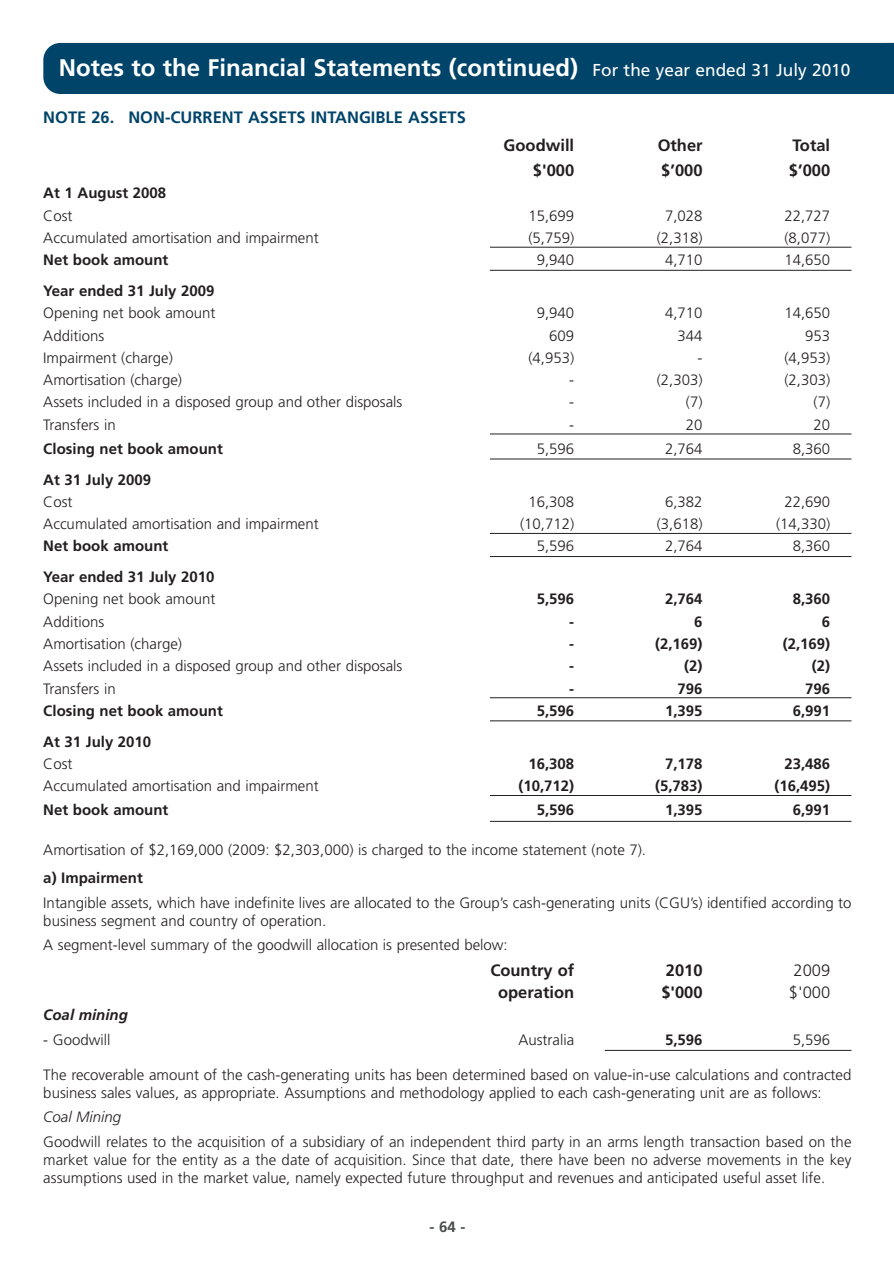
<style>
.page{position:relative;width:894px;height:1263px;background:#fff}
.page>*{position:absolute;margin:0;border:0;box-sizing:border-box;transform-origin:0 0}
.t1{font:700 24px "Frutiger";color:#fff}
.t2{font:700 16.5px "Frutiger";color:#231f20}
.t3{font:700 16.5px "Frutiger";color:#00446a}
.t4{font:300 16.5px "Frutiger";color:#231f20}
.t5{font:300 15px/18px "Frutiger";color:#231f20}
.t6{font:700 15px "Frutiger";color:#231f20}
.t7{font:italic 700 15px "Frutiger";color:#231f20}
.t8{font:italic 300 15px "Frutiger";color:#231f20}
.t9{font:700 15px "Frutiger";color:#4b4c4d}
.s1{font-weight:400;font-size:17.25px}
</style>
<div class="page">
<div style="left:43px;top:43px;width:851px;height:51px;background:#00446a"></div>
<hr style="left:490px;top:247px;width:361px;height:1px;background:#231f20">
<hr style="left:490px;top:270px;width:361px;height:1px;background:#231f20">
<hr style="left:490px;top:433px;width:361px;height:1px;background:#231f20">
<hr style="left:490px;top:458px;width:361px;height:1px;background:#231f20">
<hr style="left:490px;top:533px;width:361px;height:1px;background:#231f20">
<hr style="left:490px;top:556px;width:361px;height:1px;background:#231f20">
<hr style="left:490px;top:697px;width:361px;height:1px;background:#231f20">
<hr style="left:490px;top:720px;width:361px;height:1px;background:#231f20">
<hr style="left:490px;top:795px;width:361px;height:1px;background:#231f20">
<hr style="left:490px;top:821px;width:361px;height:1px;background:#231f20">
<hr style="left:605px;top:1050px;width:246px;height:1px;background:#231f20">
<h1 class="t1" style="left:59px;top:58px;width:793px">Notes to the Financial Statements (continued) <span class="s1">For the year ended 31 July 2010</span></h1>
<p class="t3" style="left:43px;top:111px;width:424px">NOTE 26. NON-CURRENT ASSETS INTANGIBLE ASSETS</p>
<p class="t2" style="left:503px;top:139px;width:72px">Goodwill</p>
<p class="t2" style="left:657px;top:139px;width:46px">Other</p>
<p class="t2" style="left:792px;top:139px;width:39px">Total</p>
<p class="t2" style="left:533px;top:163px;width:43px">$'000</p>
<p class="t2" style="left:661px;top:163px;width:43px">$’000</p>
<p class="t2" style="left:789px;top:163px;width:43px">$’000</p>
<p class="t6" style="left:43px;top:187px;width:124px">At 1 August 2008</p>
<p class="t5" style="left:43px;top:208px;width:31px">Cost</p>
<p class="t5" style="left:528px;top:208px;width:47px">15,699</p>
<p class="t5" style="left:665px;top:208px;width:39px">7,028</p>
<p class="t5" style="left:784px;top:208px;width:47px">22,727</p>
<p class="t5" style="left:43px;top:230px;width:277px">Accumulated amortisation and impairment</p>
<p class="t5" style="left:528px;top:230px;width:47px">(5,759)</p>
<p class="t5" style="left:657px;top:230px;width:47px">(2,318)</p>
<p class="t5" style="left:784px;top:230px;width:47px">(8,077)</p>
<p class="t6" style="left:43px;top:254px;width:126px">Net book amount</p>
<p class="t5" style="left:537px;top:252px;width:39px">9,940</p>
<p class="t5" style="left:665px;top:252px;width:39px">4,710</p>
<p class="t5" style="left:784px;top:252px;width:47px">14,650</p>
<p class="t6" style="left:43px;top:285px;width:173px">Year ended 31 July 2009</p>
<p class="t5" style="left:43px;top:305px;width:174px">Opening net book amount</p>
<p class="t5" style="left:537px;top:305px;width:39px">9,940</p>
<p class="t5" style="left:665px;top:305px;width:39px">4,710</p>
<p class="t5" style="left:784px;top:305px;width:47px">14,650</p>
<p class="t5" style="left:43px;top:327px;width:62px">Additions</p>
<p class="t5" style="left:549px;top:327px;width:27px">609</p>
<p class="t5" style="left:677px;top:327px;width:27px">344</p>
<p class="t5" style="left:805px;top:327px;width:27px">953</p>
<p class="t5" style="left:43px;top:350px;width:131px">Impairment (charge)</p>
<p class="t5" style="left:528px;top:350px;width:47px">(4,953)</p>
<p class="t5" style="left:697px;top:350px;width:6px">-</p>
<p class="t5" style="left:784px;top:350px;width:47px">(4,953)</p>
<p class="t5" style="left:43px;top:372px;width:140px">Amortisation (charge)</p>
<p class="t5" style="left:569px;top:372px;width:6px">-</p>
<p class="t5" style="left:657px;top:372px;width:47px">(2,303)</p>
<p class="t5" style="left:784px;top:372px;width:47px">(2,303)</p>
<p class="t5" style="left:43px;top:394px;width:360px">Assets included in a disposed group and other disposals</p>
<p class="t5" style="left:569px;top:394px;width:6px">-</p>
<p class="t5" style="left:686px;top:394px;width:18px">(7)</p>
<p class="t5" style="left:813px;top:394px;width:18px">(7)</p>
<p class="t5" style="left:43px;top:416px;width:74px">Transfers in</p>
<p class="t5" style="left:569px;top:416px;width:6px">-</p>
<p class="t5" style="left:686px;top:416px;width:18px">20</p>
<p class="t5" style="left:813px;top:416px;width:18px">20</p>
<p class="t6" style="left:43px;top:443px;width:181px">Closing net book amount</p>
<p class="t5" style="left:537px;top:441px;width:39px">5,596</p>
<p class="t5" style="left:665px;top:441px;width:39px">2,764</p>
<p class="t5" style="left:792px;top:441px;width:39px">8,360</p>
<p class="t6" style="left:43px;top:473px;width:109px">At 31 July 2009</p>
<p class="t5" style="left:43px;top:494px;width:31px">Cost</p>
<p class="t5" style="left:528px;top:494px;width:47px">16,308</p>
<p class="t5" style="left:665px;top:494px;width:39px">6,382</p>
<p class="t5" style="left:784px;top:494px;width:47px">22,690</p>
<p class="t5" style="left:43px;top:516px;width:277px">Accumulated amortisation and impairment</p>
<p class="t5" style="left:520px;top:516px;width:56px">(10,712)</p>
<p class="t5" style="left:657px;top:516px;width:47px">(3,618)</p>
<p class="t5" style="left:776px;top:516px;width:56px">(14,330)</p>
<p class="t6" style="left:43px;top:540px;width:126px">Net book amount</p>
<p class="t5" style="left:537px;top:538px;width:39px">5,596</p>
<p class="t5" style="left:665px;top:538px;width:39px">2,764</p>
<p class="t5" style="left:792px;top:538px;width:39px">8,360</p>
<p class="t6" style="left:43px;top:571px;width:173px">Year ended 31 July 2010</p>
<p class="t5" style="left:43px;top:591px;width:174px">Opening net book amount</p>
<p class="t6" style="left:537px;top:593px;width:39px">5,596</p>
<p class="t6" style="left:665px;top:593px;width:39px">2,764</p>
<p class="t6" style="left:792px;top:593px;width:39px">8,360</p>
<p class="t5" style="left:43px;top:614px;width:62px">Additions</p>
<p class="t6" style="left:569px;top:615px;width:6px">-</p>
<p class="t6" style="left:694px;top:615px;width:10px">6</p>
<p class="t6" style="left:822px;top:615px;width:10px">6</p>
<p class="t5" style="left:43px;top:636px;width:140px">Amortisation (charge)</p>
<p class="t6" style="left:569px;top:638px;width:6px">-</p>
<p class="t6" style="left:655px;top:638px;width:49px">(2,169)</p>
<p class="t6" style="left:782px;top:638px;width:49px">(2,169)</p>
<p class="t5" style="left:43px;top:658px;width:360px">Assets included in a disposed group and other disposals</p>
<p class="t6" style="left:569px;top:660px;width:6px">-</p>
<p class="t6" style="left:684px;top:660px;width:20px">(2)</p>
<p class="t6" style="left:812px;top:660px;width:20px">(2)</p>
<p class="t5" style="left:43px;top:680px;width:74px">Transfers in</p>
<p class="t6" style="left:569px;top:682px;width:6px">-</p>
<p class="t6" style="left:677px;top:682px;width:27px">796</p>
<p class="t6" style="left:805px;top:682px;width:27px">796</p>
<p class="t6" style="left:43px;top:704px;width:181px">Closing net book amount</p>
<p class="t6" style="left:537px;top:704px;width:39px">5,596</p>
<p class="t6" style="left:665px;top:704px;width:39px">1,395</p>
<p class="t6" style="left:792px;top:704px;width:39px">6,991</p>
<p class="t6" style="left:43px;top:735px;width:109px">At 31 July 2010</p>
<p class="t5" style="left:43px;top:756px;width:31px">Cost</p>
<p class="t6" style="left:528px;top:757px;width:47px">16,308</p>
<p class="t6" style="left:665px;top:757px;width:39px">7,178</p>
<p class="t6" style="left:784px;top:757px;width:47px">23,486</p>
<p class="t5" style="left:43px;top:778px;width:277px">Accumulated amortisation and impairment</p>
<p class="t6" style="left:518px;top:780px;width:57px">(10,712)</p>
<p class="t6" style="left:655px;top:780px;width:49px">(5,783)</p>
<p class="t6" style="left:774px;top:780px;width:57px">(16,495)</p>
<p class="t6" style="left:43px;top:804px;width:126px">Net book amount</p>
<p class="t6" style="left:537px;top:804px;width:39px">5,596</p>
<p class="t6" style="left:665px;top:804px;width:39px">1,395</p>
<p class="t6" style="left:792px;top:804px;width:39px">6,991</p>
<p class="t5" style="left:43px;top:841px;width:604px">Amortisation of $2,169,000 (2009: $2,303,000) is charged to the income statement (note 7).</p>
<p class="t6" style="left:43px;top:872px;width:101px">a) Impairment</p>
<p class="t5" style="left:43px;top:894px;width:809px">Intangible assets, which have indefinite lives are allocated to the Group’s cash-generating units (CGU’s) identified according to business segment and country of operation.</p>
<p class="t5" style="left:43px;top:937px;width:466px">A segment-level summary of the goodwill allocation is presented below:</p>
<p class="t2" style="left:490px;top:963px;width:85px">Country of</p>
<p class="t2" style="left:666px;top:963px;width:38px">2010</p>
<p class="t4" style="left:793px;top:963px;width:38px">2009</p>
<p class="t2" style="left:498px;top:985px;width:78px">operation</p>
<p class="t2" style="left:661px;top:985px;width:43px">$'000</p>
<p class="t4" style="left:789px;top:985px;width:43px">$'000</p>
<p class="t7" style="left:43px;top:1009px;width:86px">Coal mining</p>
<p class="t5" style="left:43px;top:1032px;width:69px">- Goodwill</p>
<p class="t5" style="left:518px;top:1032px;width:57px">Australia</p>
<p class="t6" style="left:665px;top:1033px;width:39px">5,596</p>
<p class="t5" style="left:792px;top:1032px;width:39px">5,596</p>
<p class="t5" style="left:43px;top:1067px;width:809px">The recoverable amount of the cash-generating units has been determined based on value-in-use calculations and contracted business sales values, as appropriate. Assumptions and methodology applied to each cash-generating unit are as follows:</p>
<p class="t8" style="left:43px;top:1111px;width:79px">Coal Mining</p>
<p class="t5" style="left:43px;top:1133px;width:809px;text-align:justify">Goodwill relates to the acquisition of a subsidiary of an independent third party in an arms length transaction based on the market value for the entity as a the date of acquisition. Since that date, there have been no adverse movements in the key assumptions used in the market value, namely expected future throughput and revenues and anticipated useful asset life.</p>
<p class="t9" style="left:429px;top:1221px;width:37px">- 64 -</p>
</div>
